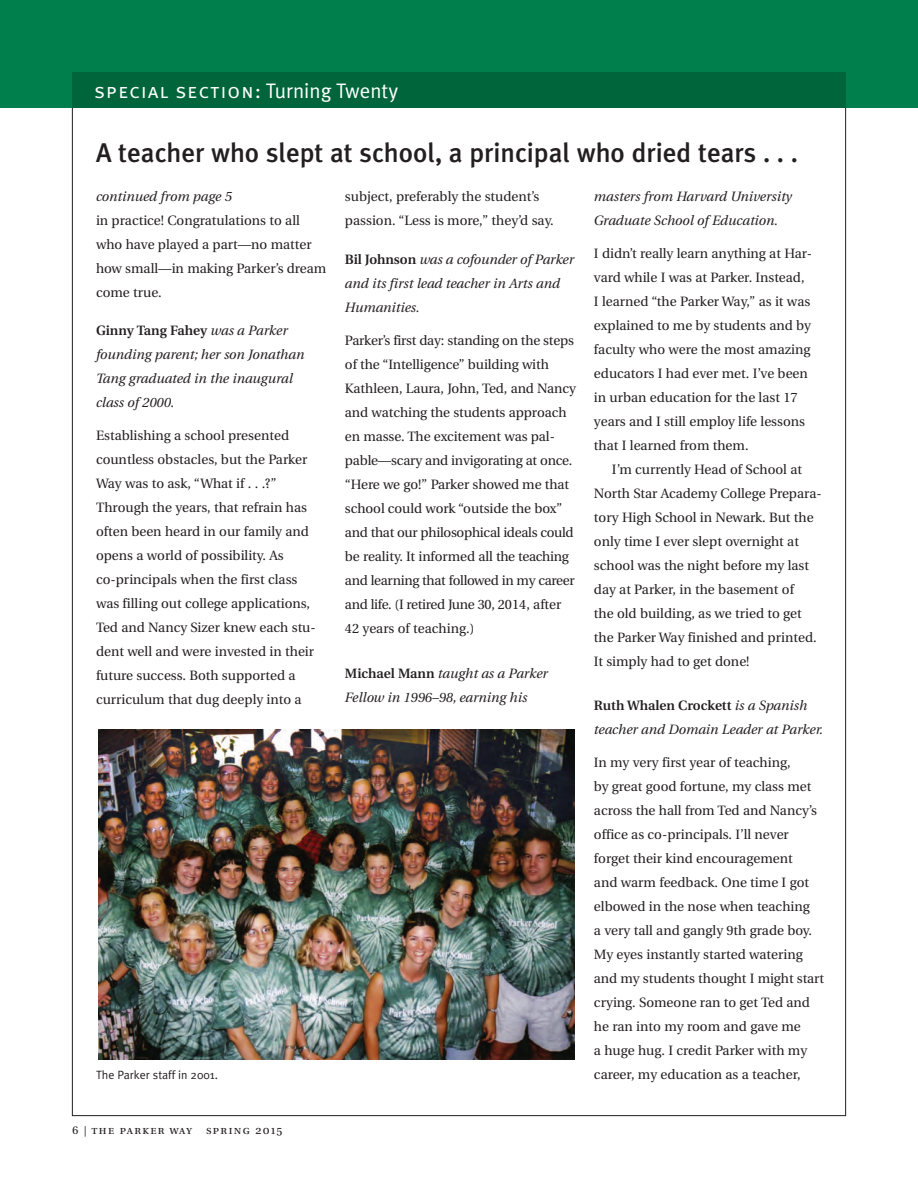
<style>
.page{position:relative;width:918px;height:1188px;background:#fff}
.page>*{position:absolute;margin:0;border:0;box-sizing:border-box;transform-origin:0 0}
.t1{font:500 27px "Meta Plus";color:#231f20}
.t2{font:21px "Meta Plus Normal Caps";letter-spacing:.055em;color:#fff}
.t3{font:13.5px/24px "Utopia";color:#231f20}
.t4{font:italic 13.5px/24px "Utopia";color:#231f20}
.t5{font:12px "Utopia Regular SC";letter-spacing:.115em;color:#231f20}
.t6{font:12px "Meta Plus Normal";color:#231f20}
.s1{font-family:"Meta Plus Normal"}
.s2{font-weight:600;font-style:normal}
.s3{font-size:10.5px}
</style>
<div class="page">
<div style="left:0;top:0;width:918px;height:108px;background:#007f4c"></div>
<div style="left:72px;top:72px;width:774px;height:36px;background:#00653a"></div>
<img style="left:98px;top:730px;width:476px;height:329px">
<h2 class="t2" style="left:94px;top:78px;width:305px">special section<span class="s1">: Turning Twenty</span></h2>
<h1 class="t1" style="left:96px;top:137px;width:704px">A teacher who slept at school, a principal who dried tears . . .</h1>
<p class="t4" style="left:96px;top:186px;width:137px">continued from page 5</p>
<p class="t3" style="left:96px;top:210px;width:232px">in practice! Congratulations to all who have played a part—no matter how small—in making Parker’s dream come true.</p>
<p class="t4" style="left:96px;top:319px;width:210px"><span class="s2">Ginny Tang Fahey</span> was a Parker founding parent; her son Jonathan<br>Tang graduated in the inaugural class of 2000.</p>
<p class="t3" style="left:96px;top:424px;width:221px">Establishing a school presented countless obstacles, but the Parker Way was to ask, “What if . . .?” Through the years, that refrain has often been heard in our family and opens a world of possibility. As co-principals when the first class was filling out college applications, Ted and Nancy Sizer knew each stu&shy;dent well and were invested in their future success. Both supported a curriculum that dug deeply into a</p>
<p class="t3" style="left:345px;top:186px;width:210px">subject, preferably the student’s passion. “Less is more,” they’d say.</p>
<p class="t4" style="left:345px;top:249px;width:231px"><span class="s2">Bil Johnson</span> was a cofounder of Parker and its first lead teacher in Arts and<br>Humanities.</p>
<p class="t3" style="left:345px;top:330px;width:233px">Parker’s first day: standing on the steps of the “Intelligence” building with Kathleen, Laura, John, Ted, and Nancy and watching the students approach en masse. The excitement was pal - pable—scary and invigorating at once. “Here we go!” Parker showed me that school could work “outside the box” and that our philosophical ideals could be reality. It informed all the teaching and learning that followed in my career and life. (I retired June 30, 2014, after 42 years of teaching.)</p>
<p class="t4" style="left:345px;top:663px;width:205px"><span class="s2">Michael Mann</span> taught as a Parker<br>Fellow in 1996–98, earning his</p>
<p class="t4" style="left:594px;top:186px;width:199px">masters from Harvard University<br>Graduate School of Education.</p>
<p class="t3" style="left:594px;top:243px;width:220px">I didn’t really learn anything at Har&shy;vard while I was at Parker. Instead, I learned “the Parker Way,” as it was explained to me by students and by faculty who were the most amazing educators I had ever met. I’ve been in urban education for the last 17 years and I still employ life lessons that I learned from them.</p>
<p class="t3" style="left:594px;top:459px;width:229px;text-indent:18px">I’m currently Head of School at North Star Academy College Prepara&shy;tory High School in Newark. But the only time I ever slept overnight at school was the night before my last day at Parker, in the basement of<br>the old building, as we tried to get the Parker Way finished and printed.<br>It simply had to get done!</p>
<p class="t4" style="left:594px;top:694px;width:231px"><span class="s2">Ruth Whalen Crockett</span> is a Spanish teacher and Domain Leader at Parker.</p>
<p class="t3" style="left:594px;top:751px;width:232px">In my very first year of teaching,<br>by great good fortune, my class met across the hall from Ted and Nancy’s office as co-principals. I’ll never forget their kind encouragement<br>and warm feedback. One time I got elbowed in the nose when teaching<br>a very tall and gangly 9th grade boy.<br>My eyes instantly started watering and my students thought I might start crying. Someone ran to get Ted and he ran into my room and gave me<br>a huge hug. I credit Parker with my</p>
<p class="t6" style="left:96px;top:1068px;width:124px">The Parker staff in 2001.</p>
<p class="t3" style="left:594px;top:1063px;width:208px">career, my education as a teacher,</p>
<p class="t5" style="left:72px;top:1126px;width:212px">6 <span class="s3">|</span> the parker way spring 2015</p>
</div>
